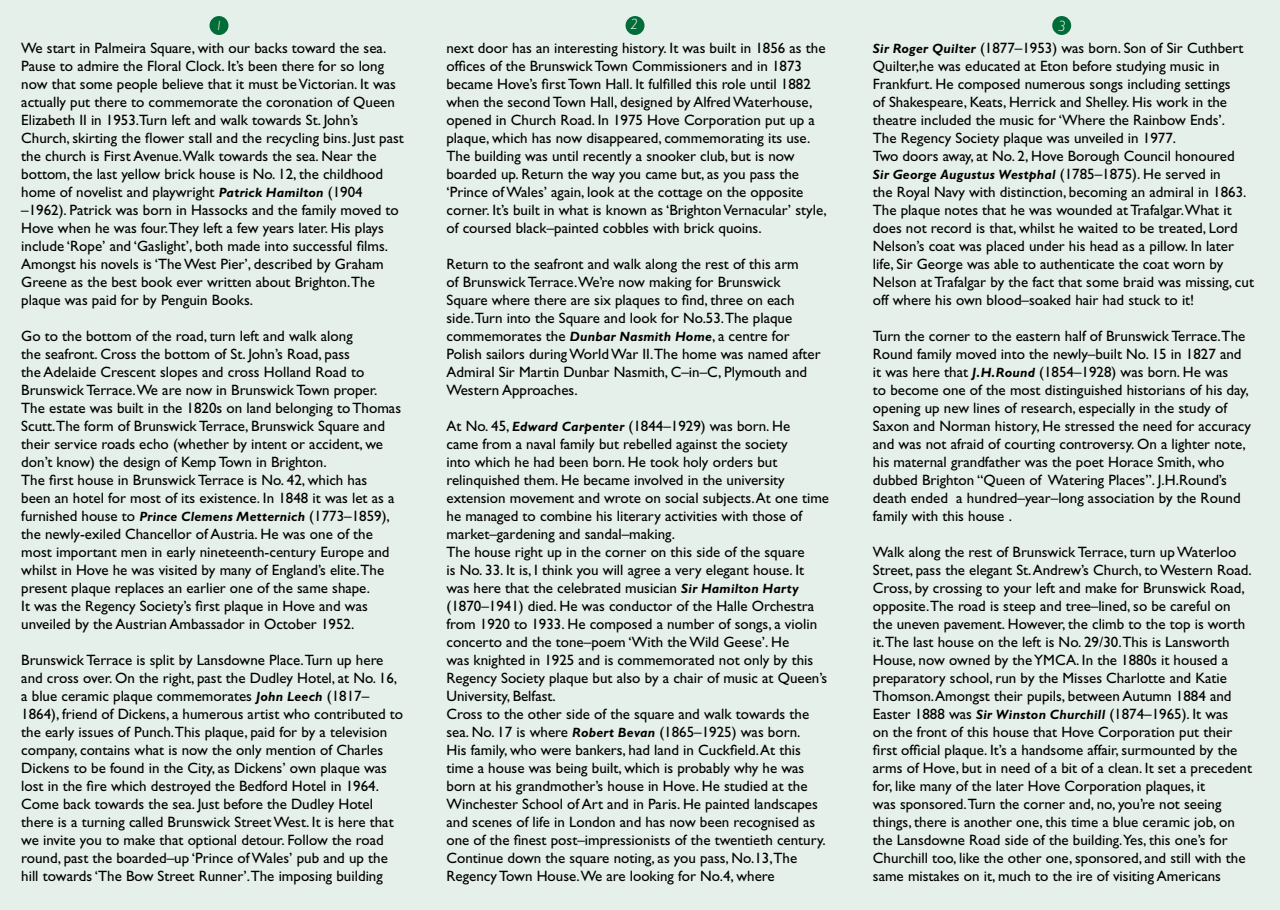
<style>
.page{position:relative;width:1280px;height:910px;background:#e6f0eb}
.page>*{position:absolute;margin:0;border:0;box-sizing:border-box;transform-origin:0 0}
.t1{font:15px/18px "Gill Sans";color:#000}
.t2{font:italic 300 15px "Gill Sans";color:#fff}
.t3{font:italic 700 13.5px "Gill Sans";letter-spacing:.02em;color:#000}
.t4{font:italic 300 13.5px "Gill Sans";color:#fff}
.s1{font-weight:700;font-style:italic;font-size:13.5px}
.s2{font-weight:400;font-style:normal;font-size:15px}
</style>
<div class="page">
<div style="left:210px;top:16px;width:18px;height:19px;background:#006c38;border-radius:50%"></div>
<div style="left:1052px;top:16px;width:19px;height:19px;background:#006c38;border-radius:50%"></div>
<div style="left:625px;top:16px;width:19px;height:19px;background:#006c38;border-radius:50%"></div>
<p class="t4" style="left:216px;top:18px;width:9px">1</p>
<p class="t2" style="left:630px;top:16px;width:9px">2</p>
<p class="t2" style="left:1058px;top:17px;width:9px">3</p>
<p class="t1" style="left:21px;top:39px;width:384px">We start in Palmeira Square, with our backs toward the sea.<br>Pause to admire the Floral Clock. It’s been there for so long now that some people believe that it must be Victorian. It was actually put there to commemorate the coronation of Queen Elizabeth II in 1953.Turn left and walk towards St. John’s Church, skirting the flower stall and the recycling bins. Just past the church is First Avenue.Walk towards the sea. Near the bottom, the last yellow brick house is No. 12, the childhood home of novelist and playwright <span class="s1">Patrick Hamilton</span> (1904 –1962). Patrick was born in Hassocks and the family moved to Hove when he was four.They left a few years later. His plays include ‘Rope’ and ‘Gaslight’, both made into successful films.<br>Amongst his novels is ‘The West Pier’, described by Graham Greene as the best book ever written about Brighton.The plaque was paid for by Penguin Books.</p>
<p class="t1" style="left:21px;top:327px;width:381px">Go to the bottom of the road, turn left and walk along<br>the seafront. Cross the bottom of St. John’s Road, pass<br>the Adelaide Crescent slopes and cross Holland Road to Brunswick Terrace.We are now in Brunswick Town proper.<br>The estate was built in the 1820s on land belonging to Thomas Scutt.The form of Brunswick Terrace, Brunswick Square and their service roads echo (whether by intent or accident, we don’t know) the design of Kemp Town in Brighton.<br>The first house in Brunswick Terrace is No. 42, which has<br>been an hotel for most of its existence. In 1848 it was let as a furnished house to <span class="s1">Prince Clemens Metternich</span> (1773–1859), the newly-exiled Chancellor of Austria. He was one of the most important men in early nineteenth-century Europe and whilst in Hove he was visited by many of England’s elite.The present plaque replaces an earlier one of the same shape.<br>It was the Regency Society’s first plaque in Hove and was unveiled by the Austrian Ambassador in October 1952.</p>
<p class="t1" style="left:21px;top:651px;width:383px">Brunswick Terrace is split by Lansdowne Place.Turn up here and cross over. On the right, past the Dudley Hotel, at No. 16, a blue ceramic plaque commemorates <span class="s1">John Leech</span> (1817– 1864), friend of Dickens, a humerous artist who contributed to the early issues of Punch.This plaque, paid for by a television company, contains what is now the only mention of Charles Dickens to be found in the City, as Dickens’ own plaque was lost in the fire which destroyed the Bedford Hotel in 1964.<br>Come back towards the sea. Just before the Dudley Hotel there is a turning called Brunswick Street West. It is here that we invite you to make that optional detour. Follow the road round, past the boarded–up ‘Prince of Wales’ pub and up the hill towards ‘The Bow Street Runner’.The imposing building</p>
<p class="t1" style="left:446px;top:39px;width:382px">next door has an interesting history. It was built in 1856 as the offices of the Brunswick Town Commissioners and in 1873 became Hove’s first Town Hall. It fulfilled this role until 1882 when the second Town Hall, designed by Alfred Waterhouse, opened in Church Road. In 1975 Hove Corporation put up a plaque, which has now disappeared, commemorating its use.<br>The building was until recently a snooker club, but is now boarded up. Return the way you came but, as you pass the ‘Prince of Wales’ again, look at the cottage on the opposite corner. It’s built in what is known as ‘Brighton Vernacular’ style, of coursed black–painted cobbles with brick quoins.</p>
<p class="t1" style="left:446px;top:255px;width:376px">Return to the seafront and walk along the rest of this arm<br>of Brunswick Terrace.We’re now making for Brunswick Square where there are six plaques to find, three on each side.Turn into the Square and look for No.53.The plaque commemorates the <span class="s1">Dunbar Nasmith Home</span>, a centre for Polish sailors during World War II.The home was named after Admiral Sir Martin Dunbar Nasmith, C–in–C, Plymouth and Western Approaches.</p>
<p class="t1" style="left:446px;top:417px;width:384px">At No. 45, <span class="s1">Edward Carpenter</span> (1844–1929) was born. He<br>came from a naval family but rebelled against the society<br>into which he had been born. He took holy orders but relinquished them. He became involved in the university extension movement and wrote on social subjects. At one time he managed to combine his literary activities with those of market–gardening and sandal–making.<br>The house right up in the corner on this side of the square<br>is No. 33. It is, I think you will agree a very elegant house. It was here that the celebrated musician <span class="s1">Sir Hamilton Harty </span>(1870–1941) died. He was conductor of the Halle Orchestra from 1920 to 1933. He composed a number of songs, a violin concerto and the tone–poem ‘With the Wild Geese’. He<br>was knighted in 1925 and is commemorated not only by this Regency Society plaque but also by a chair of music at Queen’s University, Belfast.<br>Cross to the other side of the square and walk towards the sea. No. 17 is where <span class="s1">Robert Bevan</span> (1865–1925) was born.<br>His family, who were bankers, had land in Cuckfield. At this time a house was being built, which is probably why he was born at his grandmother’s house in Hove. He studied at the Winchester School of Art and in Paris. He painted landscapes and scenes of life in London and has now been recognised as one of the finest post–impressionists of the twentieth century.<br>Continue down the square noting, as you pass, No.13,The Regency Town House.We are looking for No.4, where</p>
<p class="t1" style="left:873px;top:39px;width:372px"><span class="s1">Sir Roger Quilter</span> (1877–1953) was born. Son of Sir Cuthbert Quilter,he was educated at Eton before studying music in Frankfurt. He composed numerous songs including settings of Shakespeare, Keats, Herrick and Shelley. His work in the theatre included the music for ‘Where the Rainbow Ends’.<br>The Regency Society plaque was unveiled in 1977.<br>Two doors away, at No. 2, Hove Borough Council honoured</p>
<p class="t3" style="left:873px;top:167px;width:349px">Sir George Augustus Westphal <span class="s2">(1785–1875). He served in</span></p>
<p class="t1" style="left:873px;top:183px;width:383px">the Royal Navy with distinction, becoming an admiral in 1863.<br>The plaque notes that he was wounded at Trafalgar.What it does not record is that, whilst he waited to be treated, Lord Nelson’s coat was placed under his head as a pillow. In later life, Sir George was able to authenticate the coat worn by Nelson at Trafalgar by the fact that some braid was missing, cut off where his own blood–soaked hair had stuck to it!</p>
<p class="t1" style="left:873px;top:327px;width:380px">Turn the corner to the eastern half of Brunswick Terrace.The Round family moved into the newly–built No. 15 in 1827 and it was here that <span class="s1">J.H.Round</span> (1854–1928) was born. He was<br>to become one of the most distinguished historians of his day, opening up new lines of research, especially in the study of Saxon and Norman history, He stressed the need for accuracy and was not afraid of courting controversy. On a lighter note, his maternal grandfather was the poet Horace Smith, who dubbed Brighton “Queen of Watering Places”. J.H.Round’s death ended a hundred–year–long association by the Round family with this house .</p>
<p class="t1" style="left:873px;top:543px;width:381px">Walk along the rest of Brunswick Terrace, turn up Waterloo Street, pass the elegant St. Andrew’s Church, to Western Road.<br>Cross, by crossing to your left and make for Brunswick Road, opposite.The road is steep and tree–lined, so be careful on the uneven pavement. However, the climb to the top is worth it.The last house on the left is No. 29/30.This is Lansworth House, now owned by the YMCA. In the 1880s it housed a preparatory school, run by the Misses Charlotte and Katie Thomson. Amongst their pupils, between Autumn 1884 and Easter 1888 was <span class="s1">Sir Winston Churchill</span> (1874–1965). It was<br>on the front of this house that Hove Corporation put their first official plaque. It’s a handsome affair, surmounted by the arms of Hove, but in need of a bit of a clean. It set a precedent for, like many of the later Hove Corporation plaques, it<br>was sponsored.Turn the corner and, no, you’re not seeing things, there is another one, this time a blue ceramic job, on the Lansdowne Road side of the building.Yes, this one’s for Churchill too, like the other one, sponsored, and still with the same mistakes on it, much to the ire of visiting Americans</p>
</div>
